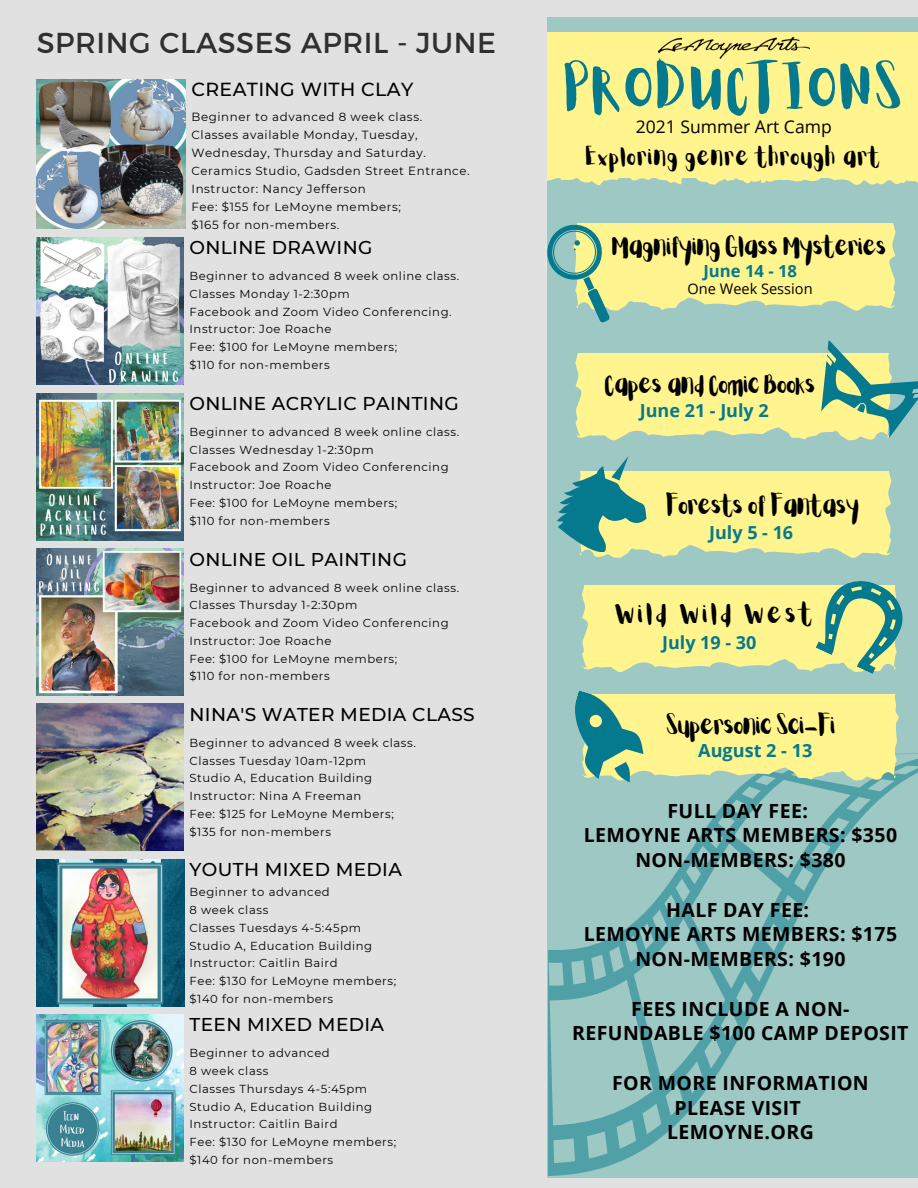
<style>
.page{position:relative;width:918px;height:1188px;background:#e1e1e1}
.page>*{position:absolute;margin:0;border:0;box-sizing:border-box;transform-origin:0 0}
.t1{font:51.6px "Aloja Extended";letter-spacing:.025em;color:#05798d}
.t2{font:28.8px "Montserrat";letter-spacing:.02em;color:#303030}
.t3{font:24px "Aloja Extended";letter-spacing:.09em;color:#000}
.t4{font:22.65px "Aloja Extended";letter-spacing:-.065em;color:#000}
.t5{font:22.5px "Aloja Extended";letter-spacing:-.065em;color:#000}
.t6{font:21.3px "Aloja Extended";color:#000}
.t7{font:700 19.5px/24.8px "Open Sans";letter-spacing:.02em;color:#000;text-align:center}
.t8{font:500 18.9px "Montserrat";letter-spacing:.02em;color:#000}
.t9{font:500 18.6px "Montserrat";letter-spacing:.02em;color:#000}
.t10{font:700 18.15px "Open Sans";color:#05798d}
.t11{font:700 18px "Open Sans";color:#05798d}
.t12{font:17.55px "Open Sans";color:#000}
.t13{font:700 16.65px "Open Sans";color:#05798d}
.t14{font:14.55px "Open Sans";color:#000}
.t15{font:11.85px/18.1px "Montserrat";letter-spacing:.05em;color:#000}
.t16{font:11.55px/17.7px "Montserrat";letter-spacing:.05em;color:#000}
</style>
<div class="page">
<img style="left:37px;top:80px;width:148px;height:148px">
<img style="left:37px;top:237px;width:147px;height:147px">
<img style="left:37px;top:393px;width:147px;height:147px">
<img style="left:37px;top:549px;width:147px;height:147px">
<img style="left:37px;top:704px;width:147px;height:147px">
<div style="left:547px;top:17px;width:371px;height:1160px;background:#9ec8c4"></div>
<svg style="left:548px;top:753px;width:370px;height:423px"></svg>
<div style="left:547px;top:33px;width:371px;height:145px;background:#fff48d"></div>
<img style="left:659px;top:37px;width:150px;height:22px">
<svg style="left:547px;top:178px;width:214px;height:8px"></svg>
<svg style="left:761px;top:178px;width:157px;height:7px"></svg>
<svg style="left:582px;top:581px;width:321px;height:93px;background:#dae294"></svg>
<svg style="left:557px;top:690px;width:346px;height:99px"></svg>
<svg style="left:556px;top:456px;width:336px;height:102px"></svg>
<svg style="left:575px;top:340px;width:343px;height:101px"></svg>
<svg style="left:547px;top:223px;width:349px;height:100px"></svg>
<img style="left:37px;top:859px;width:147px;height:147px">
<img style="left:37px;top:1015px;width:147px;height:147px">
<p class="t2" style="left:37px;top:24px;width:461px">SPRING CLASSES APRIL - JUNE</p>
<p class="t8" style="left:192px;top:78px;width:223px">CREATING WITH CLAY</p>
<p class="t15" style="left:192px;top:107px;width:232px">Beginner to advanced 8 week class.</p>
<p class="t15" style="left:192px;top:125px;width:236px">Classes available Monday, Tuesday,<br>Wednesday, Thursday and Saturday.</p>
<p class="t15" style="left:192px;top:162px;width:280px">Ceramics Studio, Gadsden Street Entrance.</p>
<p class="t15" style="left:192px;top:180px;width:176px">Instructor: Nancy Jefferson</p>
<p class="t15" style="left:192px;top:198px;width:211px">Fee: $155 for LeMoyne members;</p>
<p class="t15" style="left:192px;top:216px;width:149px">$165 for non-members.</p>
<p class="t9" style="left:190px;top:236px;width:184px">ONLINE DRAWING</p>
<p class="t16" style="left:190px;top:267px;width:271px">Beginner to advanced 8 week online class.</p>
<p class="t16" style="left:190px;top:285px;width:162px">Classes Monday 1-2:30pm</p>
<p class="t16" style="left:190px;top:303px;width:264px">Facebook and Zoom Video Conferencing.</p>
<p class="t16" style="left:190px;top:320px;width:143px">Instructor: Joe Roache</p>
<p class="t16" style="left:190px;top:338px;width:209px">Fee: $100 for LeMoyne members;</p>
<p class="t16" style="left:190px;top:356px;width:142px">$110 for non-members</p>
<p class="t9" style="left:190px;top:392px;width:271px">ONLINE ACRYLIC PAINTING</p>
<p class="t16" style="left:190px;top:423px;width:271px">Beginner to advanced 8 week online class.</p>
<p class="t16" style="left:190px;top:441px;width:186px">Classes Wednesday 1-2:30pm</p>
<p class="t16" style="left:190px;top:459px;width:261px">Facebook and Zoom Video Conferencing<br>Instructor: Joe Roache</p>
<p class="t16" style="left:190px;top:494px;width:209px">Fee: $100 for LeMoyne members;</p>
<p class="t16" style="left:190px;top:512px;width:142px">$110 for non-members</p>
<p class="t9" style="left:190px;top:548px;width:219px">ONLINE OIL PAINTING</p>
<p class="t16" style="left:190px;top:579px;width:271px">Beginner to advanced 8 week online class.</p>
<p class="t16" style="left:190px;top:596px;width:169px">Classes Thursday 1-2:30pm</p>
<p class="t16" style="left:190px;top:614px;width:261px">Facebook and Zoom Video Conferencing<br>Instructor: Joe Roache</p>
<p class="t16" style="left:190px;top:650px;width:209px">Fee: $100 for LeMoyne members;</p>
<p class="t16" style="left:190px;top:667px;width:142px">$110 for non-members</p>
<p class="t9" style="left:190px;top:703px;width:287px">NINA'S WATER MEDIA CLASS</p>
<p class="t16" style="left:190px;top:734px;width:228px">Beginner to advanced 8 week class.</p>
<p class="t16" style="left:190px;top:752px;width:178px">Classes Tuesday 10am-12pm</p>
<p class="t16" style="left:190px;top:769px;width:184px">Studio A, Education Building</p>
<p class="t16" style="left:190px;top:787px;width:173px">Instructor: Nina A Freeman</p>
<p class="t16" style="left:190px;top:805px;width:206px">Fee: $125 for LeMoyne Members;</p>
<p class="t16" style="left:190px;top:823px;width:143px">$135 for non-members</p>
<p class="t9" style="left:190px;top:858px;width:214px">YOUTH MIXED MEDIA</p>
<p class="t16" style="left:190px;top:883px;width:142px">Beginner to advanced</p>
<p class="t16" style="left:190px;top:901px;width:80px">8 week class</p>
<p class="t16" style="left:190px;top:919px;width:173px">Classes Tuesdays 4-5:45pm</p>
<p class="t16" style="left:190px;top:937px;width:184px">Studio A, Education Building</p>
<p class="t16" style="left:190px;top:954px;width:150px">Instructor: Caitlin Baird</p>
<p class="t16" style="left:190px;top:972px;width:208px">Fee: $130 for LeMoyne members;</p>
<p class="t16" style="left:190px;top:990px;width:145px">$140 for non-members</p>
<p class="t9" style="left:190px;top:1013px;width:196px">TEEN MIXED MEDIA</p>
<p class="t16" style="left:190px;top:1044px;width:142px">Beginner to advanced</p>
<p class="t16" style="left:190px;top:1062px;width:80px">8 week class</p>
<p class="t16" style="left:190px;top:1080px;width:179px">Classes Thursdays 4-5:45pm</p>
<p class="t16" style="left:190px;top:1098px;width:184px">Studio A, Education Building</p>
<p class="t16" style="left:190px;top:1115px;width:150px">Instructor: Caitlin Baird</p>
<p class="t16" style="left:190px;top:1133px;width:208px">Fee: $130 for LeMoyne members;</p>
<p class="t16" style="left:190px;top:1151px;width:145px">$140 for non-members</p>
<p class="t1" style="left:564px;top:65px;width:342px">PRODUCTIONS</p>
<p class="t12" style="left:636px;top:114px;width:197px">2021 Summer Art Camp</p>
<p class="t6" style="left:586px;top:148px;width:297px">Exploring genre through art</p>
<p class="t5" style="left:612px;top:237px;width:278px">Magnifying Glass Mysteries</p>
<p class="t14" style="left:688px;top:279px;width:127px">One Week Session</p>
<p class="t13" style="left:703px;top:260px;width:95px">June 14 - 18</p>
<p class="t5" style="left:605px;top:374px;width:213px">Capes and Comic Books</p>
<p class="t11" style="left:640px;top:398px;width:130px">June 21 - July 2</p>
<p class="t5" style="left:666px;top:495px;width:196px">Forests of Fantasy</p>
<p class="t11" style="left:709px;top:520px;width:86px">July 5 - 16</p>
<p class="t3" style="left:615px;top:602px;width:200px">Wild Wild West</p>
<p class="t11" style="left:662px;top:630px;width:96px">July 19 - 30</p>
<p class="t4" style="left:667px;top:715px;width:172px">Supersonic Sci-Fi</p>
<p class="t10" style="left:698px;top:738px;width:116px">August 2 - 13</p>
<p class="t7" style="left:668px;top:798px;width:142px">FULL DAY FEE:</p>
<p class="t7" style="left:584px;top:822px;width:315px">LEMOYNE ARTS MEMBERS: $350</p>
<p class="t7" style="left:635px;top:847px;width:212px">NON-MEMBERS: $380</p>
<p class="t7" style="left:666px;top:897px;width:145px">HALF DAY FEE:</p>
<p class="t7" style="left:584px;top:921px;width:315px">LEMOYNE ARTS MEMBERS: $175</p>
<p class="t7" style="left:635px;top:946px;width:212px">NON-MEMBERS: $190</p>
<p class="t7" style="left:572px;top:996px;width:338px">FEES INCLUDE A NON-<br>REFUNDABLE $100 CAMP DEPOSIT</p>
<p class="t7" style="left:612px;top:1070px;width:258px">FOR MORE INFORMATION</p>
<p class="t7" style="left:675px;top:1095px;width:128px">PLEASE VISIT</p>
<p class="t7" style="left:667px;top:1119px;width:148px">LEMOYNE.ORG</p>
</div>
